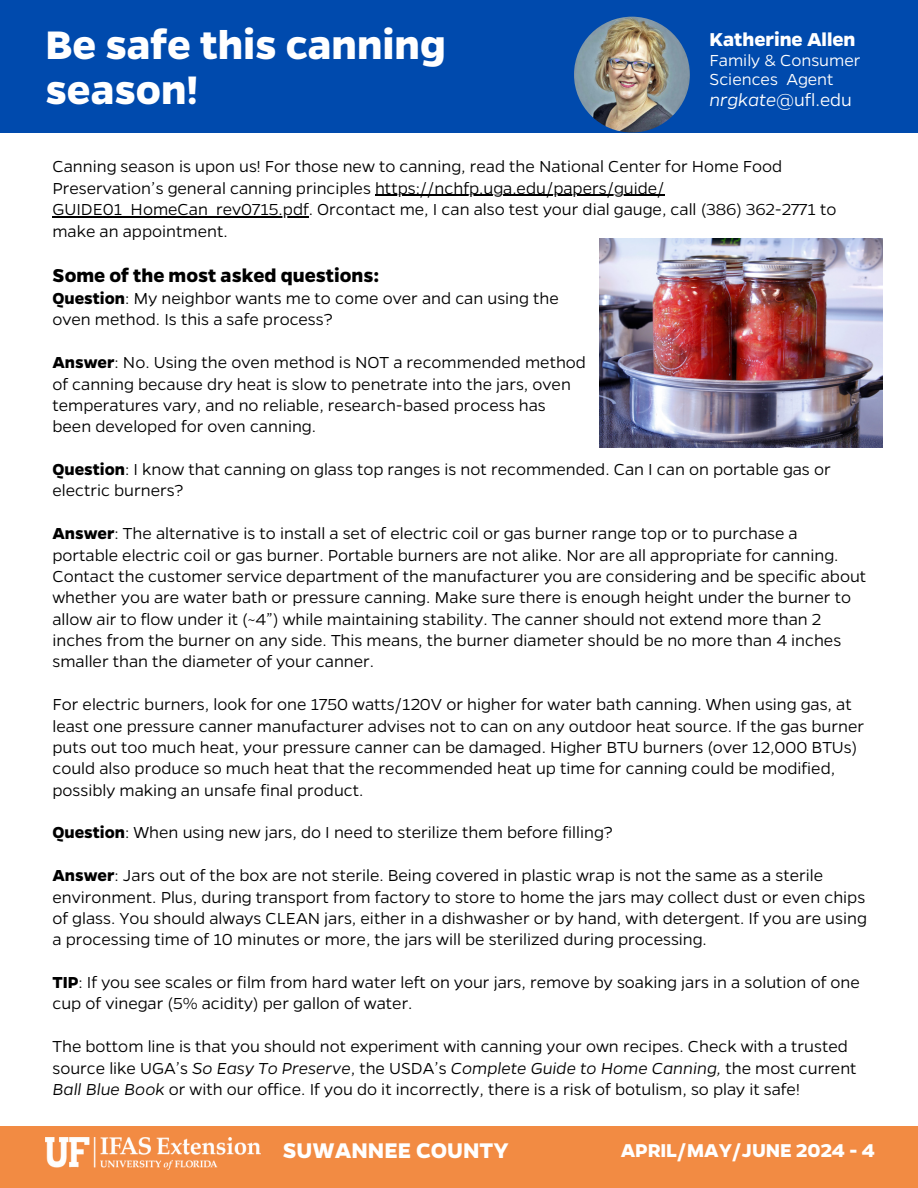
<style>
.page{position:relative;width:918px;height:1188px;background:#fff}
.page>*{position:absolute;margin:0;border:0;box-sizing:border-box;transform-origin:0 0}
.t1{font:700 45px/45px "Gentona";color:#fff}
.t2{font:700 24px "Gentona";color:#fff}
.t3{font:700 21px "Gentona";color:#fff}
.t4{font:700 21px "Gentona";color:#000}
.t5{font:300 19.5px "Gentona";color:#fff}
.t6{font:300 18px/21.3px "Gentona";color:#000}
.t7{font:300 18px/19.2px "Gentona";color:#fff}
.s1{font-style:italic}
.s2{font-weight:700}
</style>
<div class="page">
<hr style="left:375px;top:195px;width:290px;height:1px;background:#000">
<hr style="left:52px;top:216px;width:257px;height:1px;background:#000">
<div style="left:0;top:0;width:918px;height:133px;background:#004aad"></div>
<img style="left:574px;top:17px;width:116px;height:116px;border-radius:50%">
<div style="left:0;top:1126px;width:918px;height:62px;background:#f28b43"></div>
<img style="left:46px;top:1137px;width:214px;height:33px">
<img style="left:600px;top:239px;width:283px;height:209px">
<p class="t1" style="left:46px;top:20px;width:402px">Be safe this canning season!</p>
<p class="t3" style="left:709px;top:26px;width:148px">Katherine Allen</p>
<p class="t7" style="left:709px;top:50px;width:153px">Family &amp; Consumer<br>Sciences Agent</p>
<p class="t5" style="left:709px;top:87px;width:144px"><span class="s1">nrgkate</span>@ufl.edu</p>
<h1 class="t6" style="left:52px;top:155px;width:731px">Canning season is upon us! For those new to canning, read the National Center for Home Food<br>Preservation’s general canning principles https://nchfp.uga.edu/papers/guide/</h1>
<p class="t6" style="left:52px;top:198px;width:785px">GUIDE01_HomeCan_rev0715.pdf. Orcontact me, I can also test your dial gauge, call (386) 362-2771 to make an appointment.</p>
<p class="t4" style="left:52px;top:261px;width:328px">Some of the most asked questions:</p>
<p class="t6" style="left:52px;top:287px;width:508px"><span class="s2">Question</span>: My neighbor wants me to come over and can using the</p>
<p class="t6" style="left:52px;top:308px;width:282px">oven method. Is this a safe process?</p>
<p class="t6" style="left:52px;top:351px;width:535px"><span class="s2">Answer</span>: No. Using the oven method is NOT a recommended method</p>
<p class="t6" style="left:52px;top:372px;width:520px">of canning because dry heat is slow to penetrate into the jars, oven</p>
<p class="t6" style="left:52px;top:394px;width:495px">temperatures vary, and no reliable, research-based process has</p>
<p class="t6" style="left:52px;top:415px;width:265px">been developed for oven canning.</p>
<p class="t6" style="left:52px;top:458px;width:780px"><span class="s2">Question</span>: I know that canning on glass top ranges is not recommended. Can I can on portable gas or electric burners?</p>
<p class="t6" style="left:52px;top:522px;width:815px"><span class="s2">Answer</span>: The alternative is to install a set of electric coil or gas burner range top or to purchase a portable electric coil or gas burner. Portable burners are not alike. Nor are all appropriate for canning.<br>Contact the customer service department of the manufacturer you are considering and be specific about whether you are water bath or pressure canning. Make sure there is enough height under the burner to allow air to flow under it (~4”) while maintaining stability. The canner should not extend more than 2 inches from the burner on any side. This means, the burner diameter should be no more than 4 inches smaller than the diameter of your canner.</p>
<p class="t6" style="left:52px;top:693px;width:813px">For electric burners, look for one 1750 watts/120V or higher for water bath canning. When using gas, at least one pressure canner manufacturer advises not to can on any outdoor heat source. If the gas burner puts out too much heat, your pressure canner can be damaged. Higher BTU burners (over 12,000 BTUs) could also produce so much heat that the recommended heat up time for canning could be modified, possibly making an unsafe final product.</p>
<p class="t6" style="left:52px;top:821px;width:562px"><span class="s2">Question</span>: When using new jars, do I need to sterilize them before filling?</p>
<p class="t6" style="left:52px;top:864px;width:816px"><span class="s2">Answer</span>: Jars out of the box are not sterile. Being covered in plastic wrap is not the same as a sterile environment. Plus, during transport from factory to store to home the jars may collect dust or even chips of glass. You should always CLEAN jars, either in a dishwasher or by hand, with detergent. If you are using a processing time of 10 minutes or more, the jars will be sterilized during processing.</p>
<p class="t6" style="left:52px;top:971px;width:809px"><span class="s2">TIP</span>: If you see scales or film from hard water left on your jars, remove by soaking jars in a solution of one cup of vinegar (5% acidity) per gallon of water.</p>
<p class="t6" style="left:52px;top:1035px;width:806px">The bottom line is that you should not experiment with canning your own recipes. Check with a trusted source like UGA’s <span class="s1">So Easy To Preserve</span>, the USDA’s <span class="s1">Complete Guide to Home Canning,</span> the most current<br><span class="s1">Ball Blue Book</span> or with our office. If you do it incorrectly, there is a risk of botulism, so play it safe!</p>
<p class="t2" style="left:283px;top:1134px;width:228px">SUWANNEE COUNTY</p>
<h2 class="t3" style="left:621px;top:1137px;width:256px">APRIL/MAY/JUNE 2024 - 4</h2>
</div>
